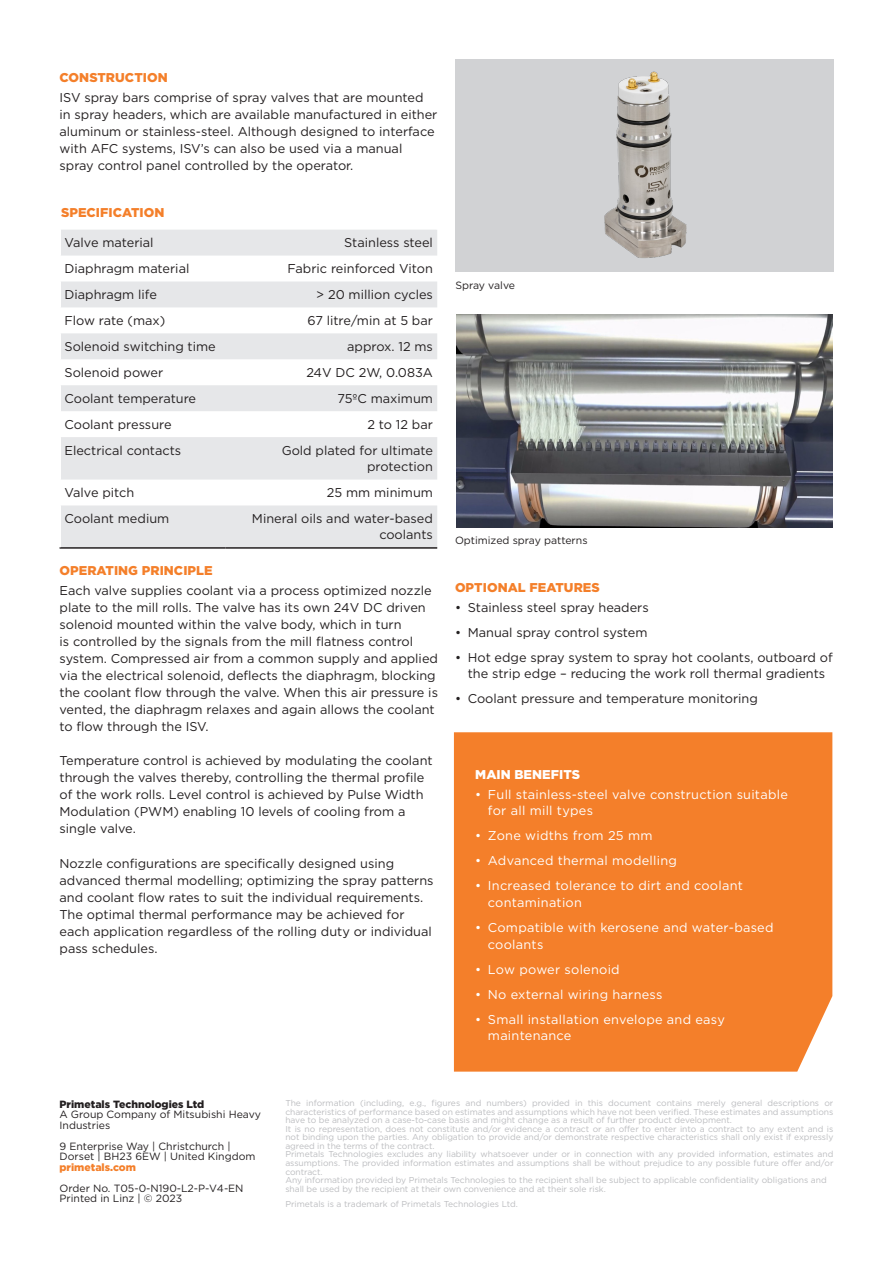
<style>
.page{position:relative;width:893px;height:1263px;background:#fff}
.page>*{position:absolute;margin:0;border:0;box-sizing:border-box;transform-origin:0 0}
._01__Copy_-_Book_-_8_5_pt_-_black{font:12.75px/17px "Gotham";color:#231f20}
.t1{font:12.75px/16.5px "Gotham";letter-spacing:.02em;color:#fff}
._06__Table_Copy_right-_Book_-_8_5pt_-_bla{font:12.75px/16.5px "Gotham";color:#231f20;text-align:right}
._06__Table_Copy_left_-_Book_-_8_5pt_-_bla{font:12.75px "Gotham";color:#231f20}
._02__Subhead_-_Black_-_8_5pt_-_orange{font:900 12.75px "Gotham";letter-spacing:.005em;color:#f47f2a}
._06__Table_Headline_-_Black_-_8_5pt_-_ora{font:900 12.75px "Gotham";letter-spacing:.005em;color:#f47f2a}
._02__Subhead_-_Black_-_8_5pt_-_orange-2{font:900 12.75px "Gotham";letter-spacing:.005em;color:#fff}
._06__Copy_-_Book_-_6pt_-_Medium_Grey{font:10.5px/10.5px "Gotham";color:#231f20}
._06__Copy_-_Book_-_7pt_-_black{font:10.5px "Gotham";color:#231f20}
._06__Copy_-_Book_-_6pt_-_Medium_Grey-2{font:900 10.5px "Gotham";color:#231f20}
.Copy_-_Book_-_5_7_-_grey{font:8.55px/8.6px "Gotham";letter-spacing:-.005em;color:#bcbdc0;text-align:justify}
.s1{font-weight:900;color:#f47f2a}
</style>
<div class="page">
<div style="left:455px;top:60px;width:378px;height:212px;background:#d1d2d4"></div>
<img style="left:604px;top:71px;width:83px;height:187px">
<hr style="left:60px;top:547px;width:165px;height:2px;background:#231f20">
<hr style="left:225px;top:547px;width:212px;height:2px;background:#231f20">
<svg style="left:60px;top:230px;width:377px;height:318px"></svg>
<img style="left:456px;top:315px;width:377px;height:212px">
<div style="left:454px;top:732px;width:378px;height:339px;background:#f47f2a"></div>
<p class="_02__Subhead_-_Black_-_8_5pt_-_orange" style="left:60px;top:69px;width:110px">CONSTRUCTION</p>
<p class="_01__Copy_-_Book_-_8_5_pt_-_black" style="left:60px;top:89px;width:379px">ISV spray bars comprise of spray valves that are mounted in spray headers, which are available manufactured in either aluminum or stainless-steel. Although designed to interface with AFC systems, ISV’s can also be used via a manual spray control panel controlled by the operator.</p>
<p class="_06__Table_Headline_-_Black_-_8_5pt_-_ora" style="left:61px;top:203px;width:105px">SPECIFICATION</p>
<p class="_06__Table_Copy_left_-_Book_-_8_5pt_-_bla" style="left:65px;top:234px;width:91px">Valve material</p>
<p class="_06__Table_Copy_right-_Book_-_8_5pt_-_bla" style="left:344px;top:234px;width:90px">Stainless steel</p>
<p class="_06__Table_Copy_left_-_Book_-_8_5pt_-_bla" style="left:65px;top:260px;width:126px">Diaphragm material</p>
<p class="_06__Table_Copy_right-_Book_-_8_5pt_-_bla" style="left:287px;top:260px;width:147px">Fabric reinforced Viton</p>
<p class="_06__Table_Copy_left_-_Book_-_8_5pt_-_bla" style="left:65px;top:286px;width:94px">Diaphragm life</p>
<p class="_06__Table_Copy_right-_Book_-_8_5pt_-_bla" style="left:316px;top:286px;width:118px">&gt; 20 million cycles</p>
<p class="_06__Table_Copy_left_-_Book_-_8_5pt_-_bla" style="left:65px;top:312px;width:102px">Flow rate (max)</p>
<p class="_06__Table_Copy_right-_Book_-_8_5pt_-_bla" style="left:307px;top:312px;width:127px">67 litre/min at 5 bar</p>
<p class="_06__Table_Copy_left_-_Book_-_8_5pt_-_bla" style="left:65px;top:338px;width:153px">Solenoid switching time</p>
<p class="_06__Table_Copy_right-_Book_-_8_5pt_-_bla" style="left:347px;top:338px;width:87px">approx. 12 ms</p>
<p class="_06__Table_Copy_left_-_Book_-_8_5pt_-_bla" style="left:65px;top:364px;width:100px">Solenoid power</p>
<p class="_06__Table_Copy_right-_Book_-_8_5pt_-_bla" style="left:306px;top:364px;width:128px">24V DC 2W, 0.083A</p>
<p class="_06__Table_Copy_left_-_Book_-_8_5pt_-_bla" style="left:65px;top:390px;width:133px">Coolant temperature</p>
<p class="_06__Table_Copy_right-_Book_-_8_5pt_-_bla" style="left:337px;top:390px;width:97px">75ºC maximum</p>
<p class="_06__Table_Copy_left_-_Book_-_8_5pt_-_bla" style="left:65px;top:416px;width:109px">Coolant pressure</p>
<p class="_06__Table_Copy_right-_Book_-_8_5pt_-_bla" style="left:367px;top:416px;width:67px">2 to 12 bar</p>
<p class="_06__Table_Copy_left_-_Book_-_8_5pt_-_bla" style="left:65px;top:442px;width:118px">Electrical contacts</p>
<p class="_06__Table_Copy_right-_Book_-_8_5pt_-_bla" style="left:282px;top:441px;width:153px">Gold plated for ultimate protection</p>
<p class="_06__Table_Copy_left_-_Book_-_8_5pt_-_bla" style="left:65px;top:484px;width:71px">Valve pitch</p>
<p class="_06__Table_Copy_right-_Book_-_8_5pt_-_bla" style="left:327px;top:484px;width:108px">25 mm minimum</p>
<p class="_06__Table_Copy_left_-_Book_-_8_5pt_-_bla" style="left:65px;top:510px;width:106px">Coolant medium</p>
<p class="_06__Table_Copy_right-_Book_-_8_5pt_-_bla" style="left:252px;top:510px;width:182px">Mineral oils and water-based coolants</p>
<p class="_02__Subhead_-_Black_-_8_5pt_-_orange" style="left:60px;top:562px;width:155px">OPERATING PRINCIPLE</p>
<p class="_01__Copy_-_Book_-_8_5_pt_-_black" style="left:60px;top:582px;width:380px">Each valve supplies coolant via a process optimized nozzle plate to the mill rolls. The valve has its own 24V DC driven solenoid mounted within the valve body, which in turn<br>is controlled by the signals from the mill flatness control system. Compressed air from a common supply and applied via the electrical solenoid, deflects the diaphragm, blocking the coolant flow through the valve. When this air pressure is vented, the diaphragm relaxes and again allows the coolant to flow through the ISV.</p>
<p class="_01__Copy_-_Book_-_8_5_pt_-_black" style="left:60px;top:752px;width:375px">Temperature control is achieved by modulating the coolant through the valves thereby, controlling the thermal profile of the work rolls. Level control is achieved by Pulse Width Modulation (PWM) enabling 10 levels of cooling from a single valve.</p>
<p class="_01__Copy_-_Book_-_8_5_pt_-_black" style="left:60px;top:854px;width:376px">Nozzle configurations are specifically designed using advanced thermal modelling; optimizing the spray patterns and coolant flow rates to suit the individual requirements.<br>The optimal thermal performance may be achieved for each application regardless of the rolling duty or individual pass schedules.</p>
<p class="_06__Copy_-_Book_-_7pt_-_black" style="left:455px;top:279px;width:61px">Spray valve</p>
<p class="_06__Copy_-_Book_-_7pt_-_black" style="left:455px;top:534px;width:134px">Optimized spray patterns</p>
<p class="_02__Subhead_-_Black_-_8_5pt_-_orange" style="left:455px;top:579px;width:146px">OPTIONAL FEATURES</p>
<p class="_01__Copy_-_Book_-_8_5_pt_-_black" style="left:455px;top:599px;width:195px">• Stainless steel spray headers</p>
<p class="_01__Copy_-_Book_-_8_5_pt_-_black" style="left:455px;top:624px;width:194px">• Manual spray control system</p>
<p class="_01__Copy_-_Book_-_8_5_pt_-_black" style="left:455px;top:649px;width:379px;line-height:16.5px;text-align:center">• Hot edge spray system to spray hot coolants, outboard of the strip edge – reducing the work roll thermal gradients</p>
<p class="_01__Copy_-_Book_-_8_5_pt_-_black" style="left:455px;top:690px;width:304px">• Coolant pressure and temperature monitoring</p>
<p class="_02__Subhead_-_Black_-_8_5pt_-_orange-2" style="left:475px;top:766px;width:106px">MAIN BENEFITS</p>
<p class="t1" style="left:488px;top:786px;width:301px;text-indent:-13px">• Full stainless-steel valve construction suitable for all mill types</p>
<p class="t1" style="left:475px;top:827px;width:179px">• Zone widths from 25 mm</p>
<p class="t1" style="left:475px;top:852px;width:203px">• Advanced thermal modelling</p>
<p class="t1" style="left:488px;top:877px;width:256px;text-indent:-13px">• Increased tolerance to dirt and coolant contamination</p>
<p class="t1" style="left:488px;top:919px;width:287px;text-indent:-13px">• Compatible with kerosene and water-based coolants</p>
<p class="t1" style="left:475px;top:960px;width:146px">• Low power solenoid</p>
<p class="t1" style="left:475px;top:985px;width:189px">• No external wiring harness</p>
<p class="t1" style="left:488px;top:1010px;width:238px;text-indent:-13px">• Small installation envelope and easy maintenance</p>
<p class="_06__Copy_-_Book_-_6pt_-_Medium_Grey-2" style="left:60px;top:1097px;width:146px">Primetals Technologies Ltd</p>
<p class="_06__Copy_-_Book_-_6pt_-_Medium_Grey" style="left:60px;top:1109px;width:203px">A Group Company of Mitsubishi Heavy<br>Industries</p>
<p class="_06__Copy_-_Book_-_6pt_-_Medium_Grey" style="left:60px;top:1140px;width:197px">9 Enterprise Way | Christchurch |<br>Dorset | BH23 6EW | United Kingdom <span class="s1">primetals.com</span></p>
<p class="_06__Copy_-_Book_-_6pt_-_Medium_Grey" style="left:60px;top:1182px;width:186px">Order No. T05-0-N190-L2-P-V4-EN<br>Printed in Linz | © 2023</p>
<p class="Copy_-_Book_-_5_7_-_grey" style="left:285px;top:1098px;width:550px">The information (including, e.g., figures and numbers) provided in this document contains merely general descriptions or characteristics of performance based on estimates and assumptions which have not been verified. These estimates and assumptions have to be analyzed on a case-to-case basis and might change as a result of further product development.</p>
<p class="Copy_-_Book_-_5_7_-_grey" style="left:285px;top:1124px;width:550px">It is no representation, does not constitute and/or evidence a contract or an offer to enter into a contract to any extent and is not binding upon the parties. Any obligation to provide and/or demonstrate respective characteristics shall only exist if expressly agreed in the terms of the contract.</p>
<p class="Copy_-_Book_-_5_7_-_grey" style="left:285px;top:1150px;width:550px">Primetals Technologies excludes any liability whatsoever under or in connection with any provided information, estimates and assumptions. The provided information estimates and assumptions shall be without prejudice to any possible future offer and/or contract.</p>
<p class="Copy_-_Book_-_5_7_-_grey" style="left:285px;top:1175px;width:543px">Any information provided by Primetals Technologies to the recipient shall be subject to applicable confidentiality obligations and shall be used by the recipient at their own convenience and at their sole risk.</p>
<p class="Copy_-_Book_-_5_7_-_grey" style="left:285px;top:1199px;width:234px">Primetals is a trademark of Primetals Technologies Ltd.</p>
</div>
